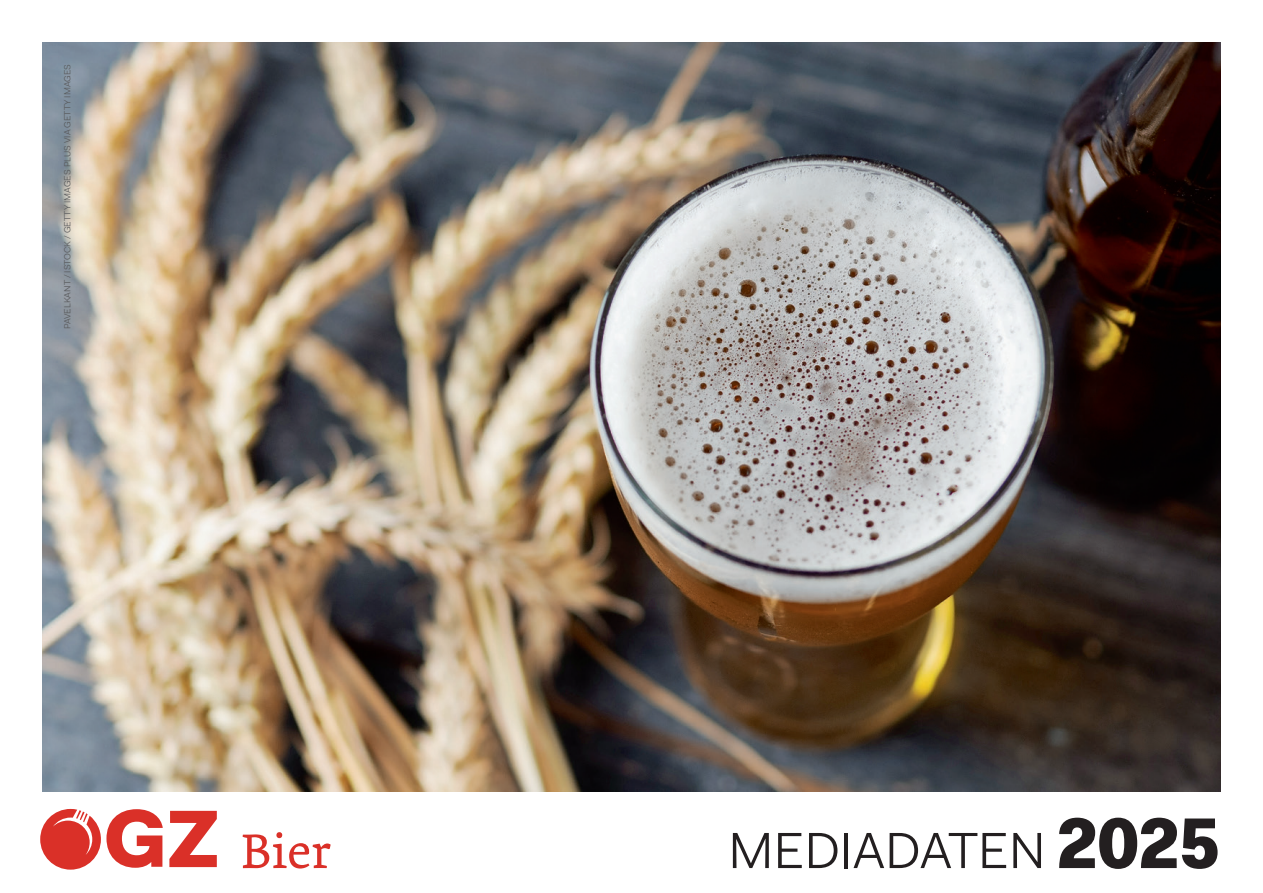
<style>
.page{position:relative;width:1263px;height:893px;background:#fff}
.page>*{position:absolute;margin:0;border:0;box-sizing:border-box;transform-origin:0 0}
.t1{font:52.8px "Premiera";color:#da3028}
.t2{font:51px "Fakt Pro Blond";color:#231f20}
._02_FC{font:9px "Fakt Pro Blond";color:#57585a}
.s1{font-family:"Fakt Pro";font-weight:900;font-size:72px}
</style>
<div class="page">
<img style="left:40px;top:42px;width:1181px;height:828px">
<p class="_02_FC" style="left:61px;top:329px;width:267px;rotate:-90deg">PAVELKANT / ISTOCK / GETTY IMAGES PLUS VIA GETTY IMAGES</p>
<p class="t1" style="left:241px;top:820px;width:92px">Bier</p>
<h2 class="t2" style="left:728px;top:816px;width:494px">MEDIADATEN <span class="s1">2025</span></h2>
</div>
